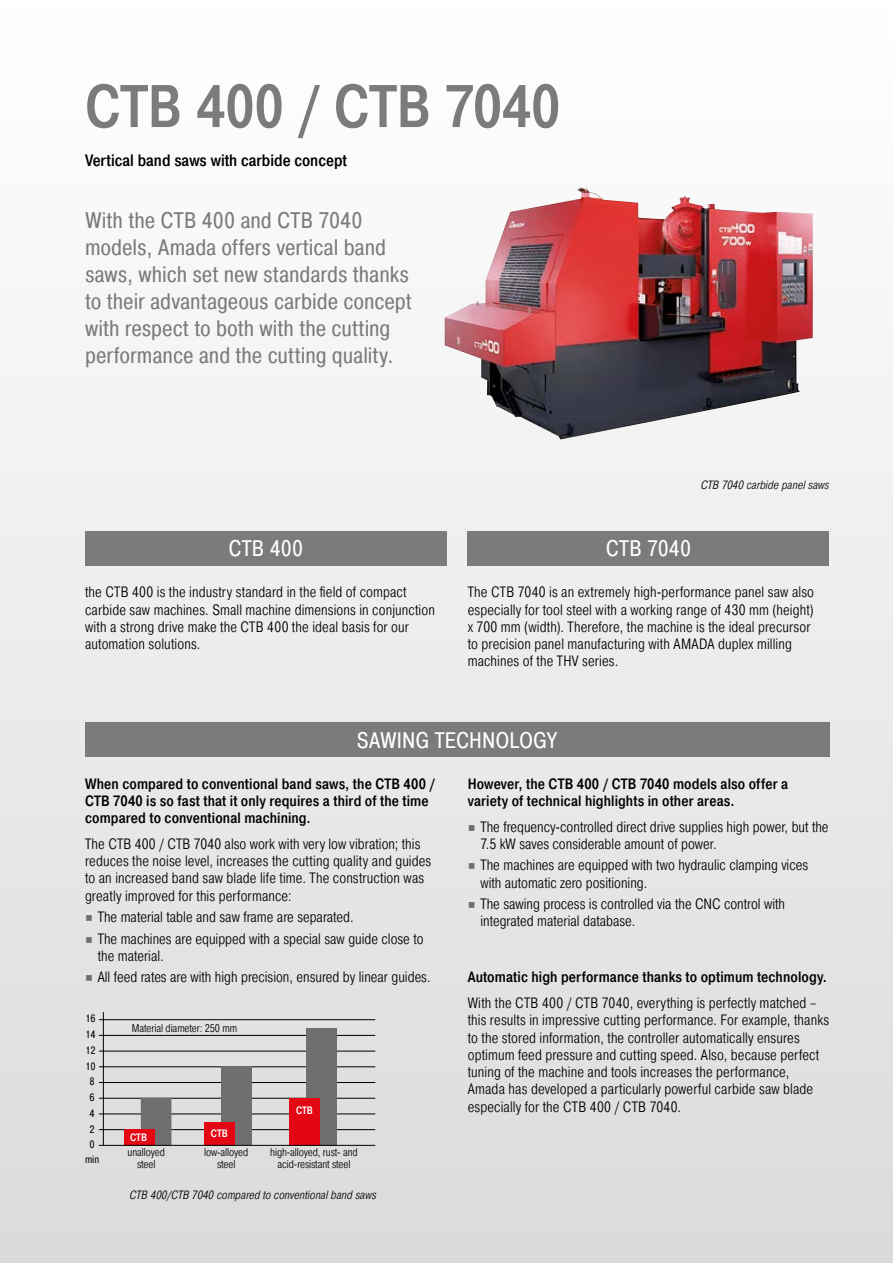
<style>
.page{position:relative;width:893px;height:1263px;background:#fff}
.page>*{position:absolute;margin:0;border:0;box-sizing:border-box;transform-origin:0 0}
.t1{font:500 60px "Pragmatica Cond";color:#7c7b7b}
.t2{font:22.5px/27px "Pragmatica Cond";letter-spacing:-.005em;color:#7c7b7b}
.t3{font:22.5px "Pragmatica Cond";letter-spacing:.005em;color:#fff}
.t4{font:500 16.5px "Pragmatica Cond";color:#000}
.t5{font:300 15px/17.2px "Pragmatica Cond";letter-spacing:.005em;color:#000}
.t6{font:500 15px/17.2px "Pragmatica Cond";letter-spacing:.01em;color:#000}
.t7{font:italic 300 12px "Pragmatica Cond";letter-spacing:.005em;color:#000}
.t8{font:300 11.25px/12px "Pragmatica Cond";letter-spacing:-.01em;color:#000;text-align:center}
.t9{font:10.65px/15.8px "Pragmatica Cond";color:#000;text-align:center}
.t10{font:500 10.65px "Pragmatica Cond";color:#fff}
.s1{font-family:"Utopia Std Capt";font-weight:400;color:#706f6f}
</style>
<div class="page">
<div style="left:0;top:0;width:893px;height:1263px;background:linear-gradient(to bottom,#fff,#dadada)"></div>
<hr style="left:99px;top:1129px;width:276px;height:1px;background:#000">
<hr style="left:99px;top:1113px;width:276px;height:1px;background:#000">
<hr style="left:99px;top:1098px;width:276px;height:1px;background:#000">
<hr style="left:99px;top:1082px;width:276px;height:1px;background:#000">
<hr style="left:99px;top:1066px;width:276px;height:1px;background:#000">
<hr style="left:99px;top:1051px;width:276px;height:1px;background:#000">
<hr style="left:99px;top:1035px;width:276px;height:1px;background:#000">
<hr style="left:99px;top:1019px;width:276px;height:1px;background:#000">
<hr style="left:103px;top:1012px;width:1px;height:133px;background:#000">
<div style="left:307px;top:1028px;width:30px;height:117px;background:#706f6f"></div>
<div style="left:290px;top:1098px;width:30px;height:47px;background:#e30613"></div>
<div style="left:222px;top:1066px;width:30px;height:79px;background:#706f6f"></div>
<div style="left:205px;top:1122px;width:30px;height:23px;background:#e30613"></div>
<div style="left:141px;top:1098px;width:30px;height:47px;background:#706f6f"></div>
<div style="left:124px;top:1129px;width:30px;height:16px;background:#e30613"></div>
<hr style="left:99px;top:1145px;width:276px;height:1px;background:#000">
<img style="left:445px;top:187px;width:368px;height:252px">
<div style="left:85px;top:723px;width:744px;height:34px;background:#7c7b7b"></div>
<div style="left:468px;top:531px;width:361px;height:35px;background:#7c7b7b"></div>
<div style="left:85px;top:531px;width:361px;height:35px;background:#7c7b7b"></div>
<h1 class="t1" style="left:85px;top:71px;width:477px">CTB 400 / CTB 7040</h1>
<p class="t4" style="left:85px;top:150px;width:263px">Vertical band saws with carbide concept</p>
<h2 class="t2" style="left:85px;top:207px;width:328px">With the CTB 400 and CTB 7040 models, Amada offers vertical band saws, which set new standards thanks to their advantageous carbide concept with respect to both with the cutting performance and the cutting quality.</h2>
<h2 class="t3" style="left:228px;top:535px;width:76px">CTB 400</h2>
<p class="t5" style="left:85px;top:584px;width:351px">the CTB 400 is the industry standard in the field of compact carbide saw machines. Small machine dimensions in conjunction with a strong drive make the CTB 400 the ideal basis for our automation solutions.</p>
<p class="t7" style="left:701px;top:478px;width:130px">CTB 7040 carbide panel saws</p>
<h2 class="t3" style="left:606px;top:535px;width:87px">CTB 7040</h2>
<p class="t5" style="left:468px;top:584px;width:348px">The CTB 7040 is an extremely high-performance panel saw also especially for tool steel with a working range of 430 mm (height) x 700 mm (width). Therefore, the machine is the ideal precursor to precision panel manufacturing with AMADA duplex milling machines of the THV series.</p>
<h2 class="t3" style="left:356px;top:726px;width:203px">SAWING TECHNOLOGY</h2>
<p class="t6" style="left:468px;top:775px;width:322px">However, the CTB 400 / CTB 7040 models also offer a variety of technical highlights in other areas.</p>
<p class="t5" style="left:480px;top:818px;width:350px;text-indent:-13px"><span class="s1">■</span> The frequency-controlled direct drive supplies high power, but the<br>7.5 kW saves considerable amount of power.</p>
<p class="t5" style="left:480px;top:857px;width:329px;text-indent:-13px"><span class="s1">■</span> The machines are equipped with two hydraulic clamping vices with automatic zero positioning.</p>
<p class="t5" style="left:480px;top:896px;width:306px;text-indent:-13px"><span class="s1">■</span> The sawing process is controlled via the CNC control with integrated material database.</p>
<p class="t6" style="left:85px;top:775px;width:351px">When compared to conventional band saws, the CTB 400 /<br>CTB 7040 is so fast that it only requires a third of the time compared to conventional machining.</p>
<p class="t5" style="left:85px;top:835px;width:348px">The CTB 400 / CTB 7040 also work with very low vibration; this reduces the noise level, increases the cutting quality and guides to an increased band saw blade life time. The construction was greatly improved for this performance:</p>
<p class="t5" style="left:85px;top:909px;width:270px"><span class="s1">■</span> The material table and saw frame are separated.</p>
<p class="t5" style="left:98px;top:930px;width:327px;text-indent:-13px"><span class="s1">■</span> The machines are equipped with a special saw guide close to the material.</p>
<p class="t5" style="left:85px;top:969px;width:347px"><span class="s1">■</span> All feed rates are with high precision, ensured by linear guides.</p>
<p class="t6" style="left:468px;top:969px;width:361px">Automatic high performance thanks to optimum technology.</p>
<p class="t5" style="left:468px;top:995px;width:363px">With the CTB 400 / CTB 7040, everything is perfectly matched – this results in impressive cutting performance. For example, thanks to the stored information, the controller automatically ensures optimum feed pressure and cutting speed. Also, because perfect tuning of the machine and tools increases the performance, Amada has developed a particularly powerful carbide saw blade especially for the CTB 400 / CTB 7040.</p>
<p class="t9" style="left:86px;top:1011px;width:12px">16<br>14<br>12<br>10<br>8<br>6<br>4<br>2<br>0</p>
<p class="t8" style="left:132px;top:1022px;width:107px">Material diameter: 250 mm</p>
<p class="t10" style="left:296px;top:1104px;width:19px">CTB</p>
<p class="t10" style="left:211px;top:1127px;width:19px">CTB</p>
<p class="t10" style="left:130px;top:1131px;width:19px">CTB</p>
<p class="t8" style="left:128px;top:1146px;width:39px">unalloyed steel</p>
<p class="t8" style="left:204px;top:1146px;width:46px">low-alloyed steel</p>
<p class="t8" style="left:270px;top:1146px;width:89px">high-alloyed, rust- and acid-resistant steel</p>
<p class="t9" style="left:85px;top:1151px;width:16px">min</p>
<p class="t7" style="left:130px;top:1188px;width:248px">CTB 400/CTB 7040 compared to conventional band saws</p>
</div>
